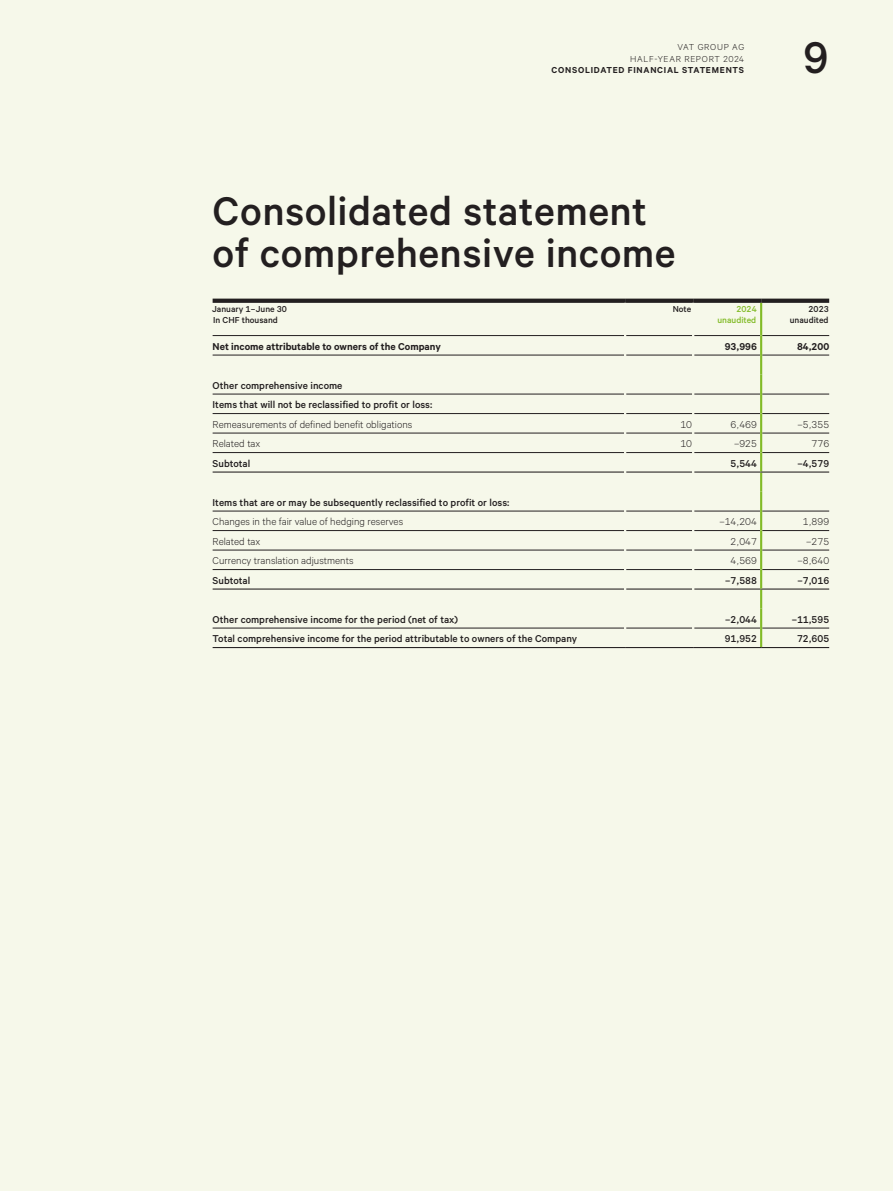
<style>
.page{position:relative;width:893px;height:1191px;background:#f6f8ea}
.page>*{position:absolute;margin:0;border:0;box-sizing:border-box;transform-origin:0 0}
.t1{font:500 49.95px "Calibre";color:#231f20}
.t2{font:500 45px/42px "Calibre";letter-spacing:.01em;color:#231f20}
.t3{font:500 11.25px/19.5px "Calibre";color:#231f20}
.t4{font:300 11.25px "Calibre";color:#231f20}
.t5{font:600 11.25px "Calibre";color:#231f20}
.t6{font:500 9.75px/10.5px "Calibre";color:#231f20}
.t7{font:600 9.75px "Calibre";letter-spacing:.075em;color:#231f20}
.t8{font:300 9.75px/11.7px "Calibre";letter-spacing:.07em;color:#231f20;text-align:right}
.t9{font:500 9.75px/10.5px "Calibre";color:#82bb27;text-align:right}
</style>
<div class="page">
<hr style="left:213px;top:355px;width:411px;height:1px;background:#231f20">
<hr style="left:626px;top:355px;width:66px;height:1px;background:#231f20">
<hr style="left:694px;top:355px;width:66px;height:1px;background:#231f20">
<hr style="left:762px;top:355px;width:67px;height:1px;background:#231f20">
<hr style="left:213px;top:433px;width:411px;height:1px;background:#231f20">
<hr style="left:626px;top:433px;width:66px;height:1px;background:#231f20">
<hr style="left:694px;top:433px;width:66px;height:1px;background:#231f20">
<hr style="left:762px;top:433px;width:67px;height:1px;background:#231f20">
<div style="left:213px;top:298px;width:412px;height:5px;background:#231f20"></div>
<div style="left:625px;top:298px;width:68px;height:5px;background:#231f20"></div>
<div style="left:693px;top:298px;width:68px;height:5px;background:#231f20"></div>
<div style="left:761px;top:298px;width:68px;height:5px;background:#231f20"></div>
<hr style="left:213px;top:394px;width:411px;height:1px;background:#231f20">
<hr style="left:626px;top:394px;width:66px;height:1px;background:#231f20">
<hr style="left:694px;top:394px;width:66px;height:1px;background:#231f20">
<hr style="left:762px;top:394px;width:67px;height:1px;background:#231f20">
<hr style="left:213px;top:413px;width:411px;height:1px;background:#231f20">
<hr style="left:626px;top:413px;width:66px;height:1px;background:#231f20">
<hr style="left:694px;top:413px;width:66px;height:1px;background:#231f20">
<hr style="left:762px;top:413px;width:67px;height:1px;background:#231f20">
<hr style="left:213px;top:452px;width:411px;height:1px;background:#231f20">
<hr style="left:626px;top:452px;width:66px;height:1px;background:#231f20">
<hr style="left:694px;top:452px;width:66px;height:1px;background:#231f20">
<hr style="left:762px;top:452px;width:67px;height:1px;background:#231f20">
<hr style="left:213px;top:471px;width:411px;height:1px;background:#231f20">
<hr style="left:626px;top:471px;width:66px;height:1px;background:#231f20">
<hr style="left:694px;top:471px;width:67px;height:1px;background:#231f20">
<hr style="left:213px;top:511px;width:411px;height:1px;background:#231f20">
<hr style="left:626px;top:511px;width:66px;height:1px;background:#231f20">
<hr style="left:694px;top:511px;width:66px;height:1px;background:#231f20">
<hr style="left:762px;top:511px;width:67px;height:1px;background:#231f20">
<hr style="left:213px;top:569px;width:411px;height:1px;background:#231f20">
<hr style="left:626px;top:569px;width:66px;height:1px;background:#231f20">
<hr style="left:694px;top:569px;width:66px;height:1px;background:#231f20">
<hr style="left:762px;top:569px;width:67px;height:1px;background:#231f20">
<hr style="left:213px;top:588px;width:411px;height:1px;background:#231f20">
<hr style="left:626px;top:588px;width:66px;height:1px;background:#231f20">
<hr style="left:694px;top:588px;width:67px;height:1px;background:#231f20">
<hr style="left:213px;top:628px;width:411px;height:1px;background:#231f20">
<hr style="left:626px;top:628px;width:66px;height:1px;background:#231f20">
<hr style="left:694px;top:628px;width:66px;height:1px;background:#231f20">
<hr style="left:762px;top:628px;width:67px;height:1px;background:#231f20">
<hr style="left:213px;top:530px;width:411px;height:1px;background:#231f20">
<hr style="left:626px;top:530px;width:66px;height:1px;background:#231f20">
<hr style="left:694px;top:530px;width:66px;height:1px;background:#231f20">
<hr style="left:762px;top:530px;width:67px;height:1px;background:#231f20">
<hr style="left:213px;top:550px;width:411px;height:1px;background:#231f20">
<hr style="left:626px;top:550px;width:66px;height:1px;background:#231f20">
<hr style="left:694px;top:550px;width:66px;height:1px;background:#231f20">
<hr style="left:762px;top:550px;width:67px;height:1px;background:#231f20">
<hr style="left:213px;top:335px;width:411px;height:1px;background:#231f20">
<hr style="left:626px;top:335px;width:66px;height:1px;background:#231f20">
<hr style="left:694px;top:335px;width:66px;height:1px;background:#231f20">
<hr style="left:762px;top:335px;width:67px;height:1px;background:#231f20">
<hr style="left:760px;top:335px;width:2px;height:20px;background:#82bb27">
<svg style="left:760px;top:355px;width:2px;height:19px"></svg>
<hr style="left:760px;top:374px;width:2px;height:20px;background:#82bb27">
<svg style="left:760px;top:394px;width:2px;height:19px"></svg>
<hr style="left:760px;top:491px;width:2px;height:20px;background:#82bb27">
<hr style="left:760px;top:608px;width:2px;height:20px;background:#82bb27">
<svg style="left:760px;top:628px;width:2px;height:19px"></svg>
<hr style="left:213px;top:647px;width:412px;height:1px;background:#231f20">
<hr style="left:625px;top:647px;width:68px;height:1px;background:#231f20">
<hr style="left:693px;top:647px;width:68px;height:1px;background:#231f20">
<hr style="left:761px;top:647px;width:68px;height:1px;background:#231f20">
<hr style="left:760px;top:413px;width:2px;height:20px;background:#82bb27">
<svg style="left:760px;top:433px;width:2px;height:58px"></svg>
<hr style="left:761px;top:471px;width:68px;height:1px;background:#231f20">
<hr style="left:761px;top:588px;width:68px;height:1px;background:#231f20">
<svg style="left:760px;top:511px;width:2px;height:19px"></svg>
<hr style="left:760px;top:530px;width:2px;height:20px;background:#82bb27">
<svg style="left:760px;top:550px;width:2px;height:58px"></svg>
<hr style="left:760px;top:303px;width:2px;height:32px;background:#82bb27">
<p class="t8" style="left:630px;top:41px;width:115px">VAT GROUP AG<br>HALF-YEAR REPORT 2024</p>
<p class="t7" style="left:552px;top:64px;width:194px">CONSOLIDATED FINANCIAL STATEMENTS</p>
<h1 class="t1" style="left:803px;top:28px;width:27px">9</h1>
<h2 class="t2" style="left:213px;top:189px;width:465px">Consolidated statement of comprehensive income</h2>
<p class="t6" style="left:212px;top:304px;width:76px">January 1–June 30<br>In CHF thousand</p>
<p class="t6" style="left:673px;top:304px;width:20px">Note</p>
<p class="t9" style="left:717px;top:304px;width:41px">2024 unaudited</p>
<p class="t6" style="left:790px;top:304px;width:41px;text-align:right">2023 unaudited</p>
<p class="t5" style="left:213px;top:339px;width:230px">Net income attributable to owners of the Company</p>
<p class="t5" style="left:725px;top:339px;width:34px">93,996</p>
<p class="t5" style="left:797px;top:339px;width:34px">84,200</p>
<p class="t3" style="left:213px;top:375px;width:221px">Other comprehensive income<br>Items that will not be reclassified to profit or loss:</p>
<p class="t4" style="left:213px;top:417px;width:201px">Remeasurements of defined benefit obligations</p>
<p class="t4" style="left:680px;top:417px;width:13px">10</p>
<p class="t4" style="left:731px;top:417px;width:28px">6,469</p>
<p class="t4" style="left:797px;top:417px;width:33px">–5,355</p>
<p class="t4" style="left:213px;top:437px;width:49px">Related tax</p>
<p class="t4" style="left:680px;top:437px;width:13px">10</p>
<p class="t4" style="left:734px;top:437px;width:24px">–925</p>
<p class="t4" style="left:812px;top:437px;width:19px">776</p>
<p class="t3" style="left:213px;top:453px;width:39px">Subtotal</p>
<p class="t3" style="left:731px;top:453px;width:28px">5,544</p>
<p class="t3" style="left:797px;top:453px;width:33px">–4,579</p>
<p class="t3" style="left:213px;top:492px;width:298px">Items that are or may be subsequently reclassified to profit or loss:</p>
<p class="t4" style="left:213px;top:515px;width:192px">Changes in the fair value of hedging reserves</p>
<p class="t4" style="left:719px;top:515px;width:39px">–14,204</p>
<p class="t4" style="left:803px;top:515px;width:28px">1,899</p>
<p class="t4" style="left:213px;top:534px;width:49px">Related tax</p>
<p class="t4" style="left:731px;top:534px;width:28px">2,047</p>
<p class="t4" style="left:806px;top:534px;width:24px">–275</p>
<p class="t4" style="left:213px;top:554px;width:142px">Currency translation adjustments</p>
<p class="t4" style="left:731px;top:554px;width:28px">4,569</p>
<p class="t4" style="left:797px;top:554px;width:33px">–8,640</p>
<p class="t3" style="left:213px;top:570px;width:39px">Subtotal</p>
<p class="t3" style="left:725px;top:570px;width:33px">–7,588</p>
<p class="t3" style="left:797px;top:570px;width:33px">–7,016</p>
<p class="t3" style="left:213px;top:609px;width:247px">Other comprehensive income for the period (net of tax)</p>
<p class="t3" style="left:725px;top:609px;width:33px">–2,044</p>
<p class="t3" style="left:792px;top:609px;width:39px">–11,595</p>
<p class="t3" style="left:213px;top:628px;width:366px">Total comprehensive income for the period attributable to owners of the Company</p>
<p class="t3" style="left:725px;top:628px;width:34px">91,952</p>
<p class="t3" style="left:797px;top:628px;width:34px">72,605</p>
</div>
